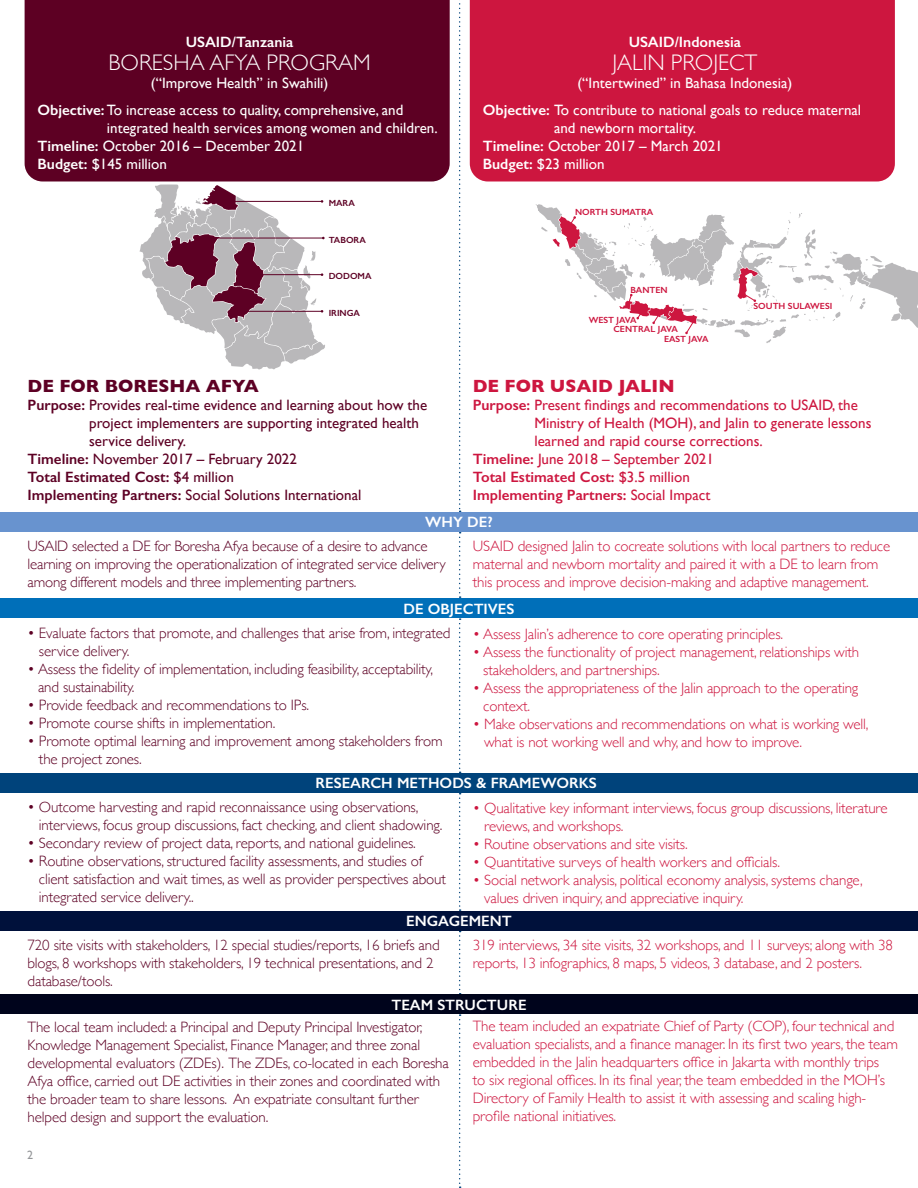
<style>
.page{position:relative;width:918px;height:1188px;background:#fff}
.page>*{position:absolute;margin:0;border:0;box-sizing:border-box;transform-origin:0 0}
.t1{font:300 22.5px "Gill Sans";color:#fff}
.t2{font:700 18px "Gill Sans";color:#5d0024}
.t3{font:700 18px "Gill Sans";color:#cd163f}
.t4{font:300 15px/18px "Gill Sans";letter-spacing:-.01em;color:#5d0024}
.t5{font:300 15px/18px "Gill Sans";letter-spacing:-.01em;color:#cd163f}
.t6{font:15px/18px "Gill Sans";color:#fff}
.t7{font:15px "Gill Sans";color:#5d0024}
.t8{font:15px "Gill Sans";color:#cd163f}
.t9{font:600 15px "Gill Sans";color:#fff}
.t10{font:600 15px "Gill Sans";color:#cd163f}
.t11{font:600 15px "Gill Sans";color:#5d0024}
.t12{font:12px "Gill Sans";color:#939598}
.t13{font:600 8.85px "Gill Sans";color:#cd163f}
.t14{font:600 8.85px "Gill Sans";color:#5d0024}
.s1{font-weight:600}
.s2{font-weight:400}
</style>
<div class="page">
<svg style="left:459px;top:3px;width:2px;height:509px"></svg>
<div style="left:0;top:512px;width:918px;height:20px;background:#6893cf"></div>
<div style="left:25px;top:0;width:425px;height:181px;background:#5d0023"></div>
<div style="left:0;top:599px;width:918px;height:19px;background:#006fb9"></div>
<svg style="left:536px;top:204px;width:382px;height:139px"></svg>
<svg style="left:140px;top:184px;width:185px;height:186px"></svg>
<div style="left:470px;top:0;width:425px;height:181px;background:#cd163f"></div>
<svg style="left:459px;top:532px;width:2px;height:66px"></svg>
<div style="left:0;top:995px;width:918px;height:19px;background:#00041c"></div>
<div style="left:0;top:911px;width:918px;height:20px;background:#00113b"></div>
<div style="left:0;top:773px;width:918px;height:20px;background:#00437b"></div>
<svg style="left:459px;top:1014px;width:2px;height:174px"></svg>
<svg style="left:459px;top:931px;width:2px;height:64px"></svg>
<svg style="left:459px;top:793px;width:2px;height:118px"></svg>
<svg style="left:459px;top:618px;width:2px;height:155px"></svg>
<p class="t9" style="left:186px;top:37px;width:109px">USAID/Tanzania</p>
<h1 class="t1" style="left:109px;top:53px;width:264px">BORESHA AFYA PROGRAM</h1>
<p class="t6" style="left:37px;top:69px;width:367px;line-height:27px;text-indent:113px">(“Improve Health” in Swahili)<br><span class="s1">Objective:</span> To increase access to quality, comprehensive, and</p>
<p class="t6" style="left:37px;top:119px;width:402px;text-indent:69px">integrated health services among women and children.<br><span class="s1">Timeline:</span> October 2016 – December 2021<br><span class="s1">Budget:</span> $145 million</p>
<p class="t14" style="left:329px;top:200px;width:28px">MARA</p>
<p class="t14" style="left:329px;top:237px;width:39px">TABORA</p>
<p class="t14" style="left:329px;top:273px;width:44px">DODOMA</p>
<p class="t14" style="left:329px;top:310px;width:33px">IRINGA</p>
<p class="t9" style="left:629px;top:37px;width:114px">USAID/Indonesia</p>
<h1 class="t1" style="left:612px;top:53px;width:146px">JALIN PROJECT</h1>
<p class="t6" style="left:483px;top:69px;width:380px;line-height:27px;text-indent:95px">(“Intertwined” in Bahasa Indonesia)<br><span class="s1">Objective:</span> To contribute to national goals to reduce maternal</p>
<p class="t6" style="left:483px;top:119px;width:242px;text-indent:71px">and newborn mortality.<br><span class="s1">Timeline:</span> October 2017 – March 2021<br><span class="s1">Budget:</span> $23 million</p>
<p class="t13" style="left:575px;top:209px;width:80px">NORTH SUMATRA</p>
<p class="t13" style="left:630px;top:287px;width:39px">BANTEN</p>
<p class="t13" style="left:589px;top:317px;width:49px">WEST JAVA</p>
<p class="t13" style="left:614px;top:326px;width:66px">CENTRAL JAVA</p>
<p class="t13" style="left:664px;top:336px;width:46px">EAST JAVA</p>
<p class="t13" style="left:754px;top:303px;width:80px">SOUTH SULAWESI</p>
<p class="t2" style="left:28px;top:378px;width:233px">DE FOR BORESHA AFYA</p>
<p class="t7" style="left:28px;top:396px;width:401px"><span class="s1">Purpose:</span> Provides real-time evidence and learning about how the</p>
<p class="t7" style="left:89px;top:414px;width:331px">project implementers are supporting integrated health</p>
<p class="t7" style="left:89px;top:432px;width:99px">service delivery.</p>
<p class="t7" style="left:28px;top:450px;width:271px"><span class="s1">Timeline:</span> November 2017 – February 2022</p>
<p class="t11" style="left:28px;top:472px;width:208px">Total Estimated Cost: <span class="s2">$4 million</span></p>
<p class="t7" style="left:28px;top:486px;width:335px"><span class="s1">Implementing Partners:</span> Social Solutions International</p>
<p class="t4" style="left:28px;top:538px;width:420px">USAID selected a DE for Boresha Afya because of a desire to advance learning on improving the operationalization of integrated service delivery among different models and three implementing partners.</p>
<p class="t3" style="left:473px;top:378px;width:203px">DE FOR USAID JALIN</p>
<p class="t8" style="left:473px;top:396px;width:387px"><span class="s1">Purpose:</span> Present findings and recommendations to USAID, the</p>
<p class="t8" style="left:534px;top:414px;width:339px">Ministry of Health (MOH), and Jalin to generate lessons</p>
<p class="t8" style="left:534px;top:432px;width:230px">learned and rapid course corrections.</p>
<p class="t8" style="left:473px;top:450px;width:243px"><span class="s1">Timeline:</span> June 2018 – September 2021</p>
<p class="t10" style="left:473px;top:472px;width:219px">Total Estimated Cost: <span class="s2">$3.5 million</span></p>
<p class="t10" style="left:473px;top:490px;width:239px">Implementing Partners: <span class="s2">Social Impact</span></p>
<p class="t5" style="left:473px;top:538px;width:419px">USAID designed Jalin to cocreate solutions with local partners to reduce maternal and newborn mortality and paired it with a DE to learn from this process and improve decision-making and adaptive management.</p>
<p class="t9" style="left:425px;top:517px;width:69px">WHY DE?</p>
<p class="t9" style="left:403px;top:604px;width:113px">DE OBJECTIVES</p>
<p class="t4" style="left:39px;top:625px;width:413px;text-indent:-11px">• Evaluate factors that promote, and challenges that arise from, integrated service delivery.</p>
<p class="t4" style="left:38px;top:659px;width:396px;text-indent:-10px">• Assess the fidelity of implementation, including feasibility, acceptability, and sustainability.</p>
<p class="t4" style="left:28px;top:697px;width:283px">• Provide feedback and recommendations to IPs.</p>
<p class="t4" style="left:28px;top:715px;width:249px">• Promote course shifts in implementation.</p>
<p class="t4" style="left:39px;top:733px;width:405px;text-indent:-11px">• Promote optimal learning and improvement among stakeholders from the project zones.</p>
<p class="t5" style="left:473px;top:626px;width:312px">• Assess Jalin’s adherence to core operating principles.</p>
<p class="t5" style="left:483px;top:644px;width:377px;text-indent:-10px">• Assess the functionality of project management, relationships with stakeholders, and partnerships.</p>
<p class="t5" style="left:483px;top:680px;width:377px;text-indent:-10px">• Assess the appropriateness of the Jalin approach to the operating context.</p>
<p class="t5" style="left:484px;top:716px;width:386px;text-indent:-11px">• Make observations and recommendations on what is working well, what is not working well and why, and how to improve.</p>
<p class="t9" style="left:316px;top:778px;width:283px">RESEARCH METHODS &amp; FRAMEWORKS</p>
<p class="t4" style="left:39px;top:799px;width:405px;text-indent:-11px">• Outcome harvesting and rapid reconnaissance using observations, interviews, focus group discussions, fact checking, and client shadowing.</p>
<p class="t4" style="left:28px;top:835px;width:390px">• Secondary review of project data, reports, and national guidelines.</p>
<p class="t4" style="left:39px;top:853px;width:408px;text-indent:-11px">• Routine observations, structured facility assessments, and studies of client satisfaction and wait times, as well as provider perspectives about integrated service delivery..</p>
<p class="t4" style="left:28px;top:937px;width:414px">720 site visits with stakeholders, 12 special studies/reports, 16 briefs and blogs, 8 workshops with stakeholders, 19 technical presentations, and 2 database/tools.</p>
<p class="t4" style="left:28px;top:1019px;width:423px">The local team included: a Principal and Deputy Principal Investigator, Knowledge Management Specialist, Finance Manager, and three zonal developmental evaluators (ZDEs). The ZDEs, co-located in each Boresha Afya office, carried out DE activities in their zones and coordinated with the broader team to share lessons. An expatriate consultant further helped design and support the evaluation.</p>
<p class="t5" style="left:484px;top:800px;width:405px;text-indent:-11px">• Qualitative key informant interviews, focus group discussions, literature reviews, and workshops.</p>
<p class="t5" style="left:473px;top:836px;width:216px">• Routine observations and site visits.</p>
<p class="t5" style="left:473px;top:853px;width:309px">• Quantitative surveys of health workers and officials.</p>
<p class="t5" style="left:484px;top:872px;width:380px;text-indent:-11px">• Social network analysis, political economy analysis, systems change, values driven inquiry, and appreciative inquiry.</p>
<p class="t5" style="left:473px;top:937px;width:422px">319 interviews, 34 site visits, 32 workshops, and 11 surveys; along with 38 reports, 13 infographics, 8 maps, 5 videos, 3 database, and 2 posters.</p>
<p class="t9" style="left:406px;top:916px;width:107px">ENGAGEMENT</p>
<p class="t9" style="left:391px;top:1000px;width:137px">TEAM STRUCTURE</p>
<p class="t5" style="left:473px;top:1018px;width:427px">The team included an expatriate Chief of Party (COP), four technical and evaluation specialists, and a finance manager. In its first two years, the team embedded in the Jalin headquarters office in Jakarta with monthly trips<br>to six regional offices. In its final year, the team embedded in the MOH’s Directory of Family Health to assist it with assessing and scaling high&shy;profile national initiatives.</p>
<p class="t12" style="left:27px;top:1148px;width:7px">2</p>
</div>
